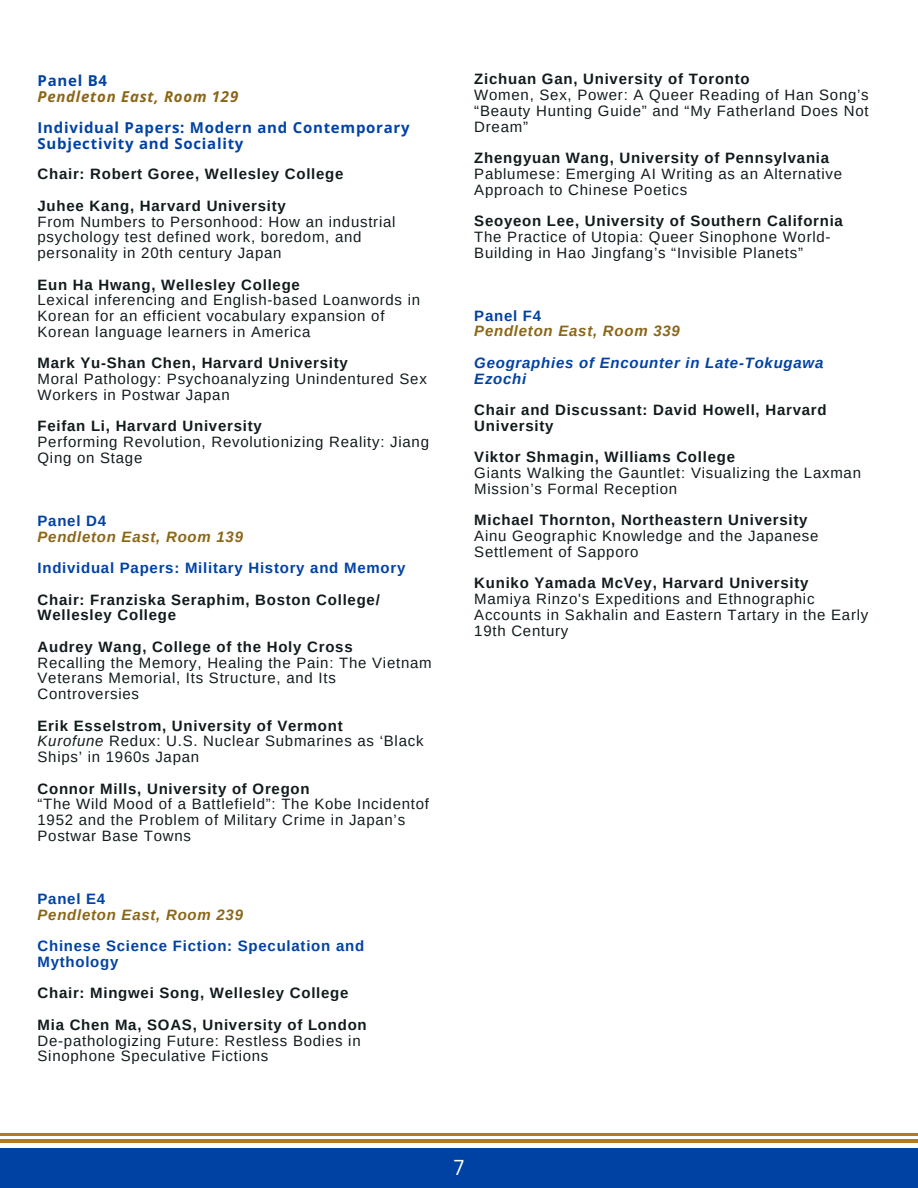
<style>
.page{position:relative;width:918px;height:1188px;background:#fff}
.page>*{position:absolute;margin:0;border:0;box-sizing:border-box;transform-origin:0 0}
.t1{font:21px "Canva Sans";color:#fff}
.t2{font:15px/15.8px "Arimo";letter-spacing:.05em;color:#111b1e}
.t3{font:700 15px/15.8px "Arimo";letter-spacing:.05em;color:#111b1e}
.t4{font:700 15px/15.8px "Arimo";letter-spacing:.05em;color:#0042a4}
.t5{font:700 15px/15.8px "Open Sans";letter-spacing:.05em;color:#0042a4}
.t6{font:italic 700 15px "Arimo";letter-spacing:.05em;color:#8b6615}
.t7{font:italic 700 15px/15.8px "Arimo";letter-spacing:.05em;color:#0042a4}
.t8{font:italic 700 15px "Open Sans";letter-spacing:.05em;color:#8b6615}
.s1{font-style:italic}
</style>
<div class="page">
<div style="left:0;top:1148px;width:918px;height:40px;background:#0042a4"></div>
<hr style="left:0;top:1133px;width:918px;height:2px;background:#af7f17">
<hr style="left:0;top:1139px;width:918px;height:3px;background:#af7f17">
<p class="t5" style="left:38px;top:72px;width:71px">Panel B4</p>
<p class="t8" style="left:38px;top:86px;width:202px">Pendleton East, Room 129</p>
<p class="t5" style="left:38px;top:120px;width:374px">Individual Papers: Modern and Contemporary<br>Subjectivity and Sociality</p>
<p class="t3" style="left:38px;top:166px;width:308px">Chair: Robert Goree, Wellesley College</p>
<p class="t3" style="left:38px;top:198px;width:250px">Juhee Kang, Harvard University</p>
<p class="t2" style="left:38px;top:214px;width:360px">From Numbers to Personhood: How an industrial psychology test defined work, boredom, and personality in 20th century Japan</p>
<p class="t3" style="left:38px;top:277px;width:264px">Eun Ha Hwang, Wellesley College</p>
<p class="t2" style="left:38px;top:292px;width:384px">Lexical inferencing and English-based Loanwords in<br>Korean for an efficient vocabulary expansion of<br>Korean language learners in America</p>
<p class="t3" style="left:38px;top:355px;width:312px">Mark Yu-Shan Chen, Harvard University</p>
<p class="t2" style="left:38px;top:371px;width:391px">Moral Pathology: Psychoanalyzing Unindentured Sex<br>Workers in Postwar Japan</p>
<p class="t3" style="left:38px;top:418px;width:226px">Feifan Li, Harvard University</p>
<p class="t2" style="left:38px;top:434px;width:393px">Performing Revolution, Revolutionizing Reality: Jiang<br>Qing on Stage</p>
<p class="t4" style="left:38px;top:513px;width:70px">Panel D4</p>
<p class="t6" style="left:38px;top:528px;width:207px">Pendleton East, Room 139</p>
<p class="t4" style="left:38px;top:560px;width:369px">Individual Papers: Military History and Memory</p>
<p class="t3" style="left:38px;top:592px;width:344px">Chair: Franziska Seraphim, Boston College/<br>Wellesley College</p>
<p class="t3" style="left:38px;top:639px;width:317px">Audrey Wang, College of the Holy Cross</p>
<p class="t2" style="left:38px;top:655px;width:396px">Recalling the Memory, Healing the Pain: The Vietnam<br>Veterans Memorial, Its Structure, and Its<br>Controversies</p>
<p class="t3" style="left:38px;top:718px;width:307px">Erik Esselstrom, University of Vermont</p>
<p class="t2" style="left:38px;top:733px;width:388px"><span class="s1">Kurofune</span> Redux: U.S. Nuclear Submarines as ‘Black<br>Ships’ in 1960s Japan</p>
<p class="t3" style="left:38px;top:781px;width:274px">Connor Mills, University of Oregon</p>
<p class="t2" style="left:38px;top:796px;width:393px">“The Wild Mood of a Battlefield”: The Kobe Incidentof<br>1952 and the Problem of Military Crime in Japan’s<br>Postwar Base Towns</p>
<p class="t4" style="left:38px;top:891px;width:69px">Panel E4</p>
<p class="t6" style="left:38px;top:906px;width:207px">Pendleton East, Room 239</p>
<p class="t4" style="left:38px;top:938px;width:328px">Chinese Science Fiction: Speculation and<br>Mythology</p>
<p class="t3" style="left:38px;top:985px;width:313px">Chair: Mingwei Song, Wellesley College</p>
<p class="t3" style="left:38px;top:1017px;width:331px">Mia Chen Ma, SOAS, University of London</p>
<p class="t2" style="left:38px;top:1033px;width:325px">De-pathologizing Future: Restless Bodies in<br>Sinophone Speculative Fictions</p>
<p class="t3" style="left:474px;top:71px;width:277px">Zichuan Gan, University of Toronto</p>
<p class="t2" style="left:474px;top:87px;width:396px;text-align:justify">Women, Sex, Power: A Queer Reading of Han Song’s “Beauty Hunting Guide” and “My Fatherland Does Not Dream”</p>
<p class="t3" style="left:474px;top:150px;width:356px">Zhengyuan Wang, University of Pennsylvania</p>
<p class="t2" style="left:474px;top:166px;width:369px">Pablumese: Emerging AI Writing as an Alternative<br>Approach to Chinese Poetics</p>
<p class="t3" style="left:474px;top:213px;width:370px">Seoyeon Lee, University of Southern California</p>
<p class="t2" style="left:474px;top:229px;width:358px">The Practice of Utopia: Queer Sinophone World-<br>Building in Hao Jingfang’s “Invisible Planets”</p>
<p class="t4" style="left:474px;top:308px;width:68px">Panel F4</p>
<p class="t6" style="left:474px;top:323px;width:207px">Pendleton East, Room 339</p>
<p class="t7" style="left:474px;top:355px;width:351px">Geographies of Encounter in Late-Tokugawa<br>Ezochi</p>
<p class="t3" style="left:474px;top:402px;width:354px">Chair and Discussant: David Howell, Harvard<br>University</p>
<p class="t3" style="left:474px;top:449px;width:262px">Viktor Shmagin, Williams College</p>
<p class="t2" style="left:474px;top:465px;width:388px">Giants Walking the Gauntlet: Visualizing the Laxman<br>Mission’s Formal Reception</p>
<p class="t3" style="left:474px;top:512px;width:335px">Michael Thornton, Northeastern University</p>
<p class="t2" style="left:474px;top:528px;width:346px">Ainu Geographic Knowledge and the Japanese<br>Settlement of Sapporo</p>
<p class="t3" style="left:474px;top:575px;width:336px">Kuniko Yamada McVey, Harvard University</p>
<p class="t2" style="left:474px;top:591px;width:396px">Mamiya Rinzo's Expeditions and Ethnographic<br>Accounts in Sakhalin and Eastern Tartary in the Early<br>19th Century</p>
<p class="t1" style="left:454px;top:1152px;width:12px">7</p>
</div>
